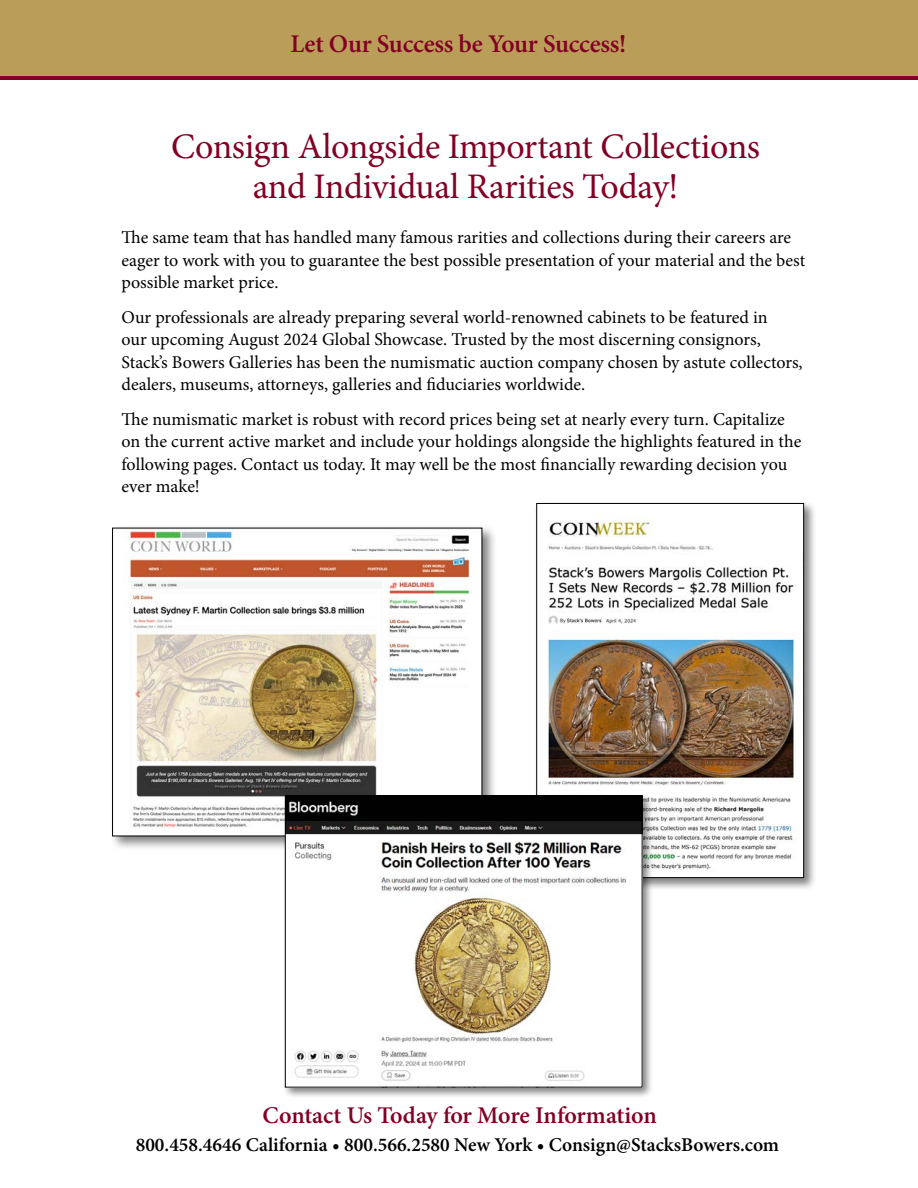
<style>
.page{position:relative;width:918px;height:1188px;background:#fff}
.page>*{position:absolute;margin:0;border:0;box-sizing:border-box;transform-origin:0 0}
.ANA_2021_Red_Headline{font:36px/40.5px "Minion Pro";letter-spacing:-.01em;color:#820024;text-align:center}
.t1{font:600 25.5px "Minion Pro";letter-spacing:-.01em;color:#820024}
.t2{font:600 24px "Minion Pro";letter-spacing:-.01em;color:#820024}
.t3{font:600 19.5px "Minion Pro";color:#000}
._2021_Brochure_Text{font:18px/22.5px "Minion Pro";color:#000}
</style>
<div class="page">
<div style="left:0;top:0;width:918px;height:76px;background:#bb9d5a"></div>
<hr style="left:0;top:76px;width:918px;height:4px;background:#820024">
<div style="left:109px;top:524px;width:388px;height:328px;background:#000;opacity:.5"></div>
<img style="left:114px;top:530px;width:366px;height:304px">
<div style="left:534px;top:500px;width:283px;height:391px;background:#000;opacity:.5"></div>
<img style="left:538px;top:505px;width:264px;height:371px">
<div style="left:536px;top:503px;width:268px;height:375px;border:1px solid #000"></div>
<div style="left:282px;top:793px;width:372px;height:306px;background:#000;opacity:.5"></div>
<img style="left:287px;top:798px;width:353px;height:287px">
<div style="left:285px;top:796px;width:357px;height:291px;border:1px solid #000"></div>
<h2 class="t1" style="left:290px;top:26px;width:337px">Let Our Success be Your Success!</h2>
<p class="ANA_2021_Red_Headline" style="left:171px;top:126px;width:590px">Consign Alongside Important Collections and Individual Rarities Today!</p>
<p class="_2021_Brochure_Text" style="left:122px;top:226px;width:685px">The same team that has handled many famous rarities and collections during their careers are eager to work with you to guarantee the best possible presentation of your material and the best possible market price.</p>
<p class="_2021_Brochure_Text" style="left:122px;top:306px;width:683px">Our professionals are already preparing several world-renowned cabinets to be featured in<br>our upcoming August 2024 Global Showcase. Trusted by the most discerning consignors, Stack’s Bowers Galleries has been the numismatic auction company chosen by astute collectors, dealers, museums, attorneys, galleries and fiduciaries worldwide.</p>
<p class="_2021_Brochure_Text" style="left:122px;top:408px;width:681px">The numismatic market is robust with record prices being set at nearly every turn. Capitalize on the current active market and include your holdings alongside the highlights featured in the following pages. Contact us today. It may well be the most financially rewarding decision you ever make!</p>
<h3 class="t2" style="left:263px;top:1099px;width:396px">Contact Us Today for More Information</h3>
<p class="t3" style="left:136px;top:1131px;width:645px">800.458.4646 California • 800.566.2580 New York • Consign@StacksBowers.com</p>
</div>
